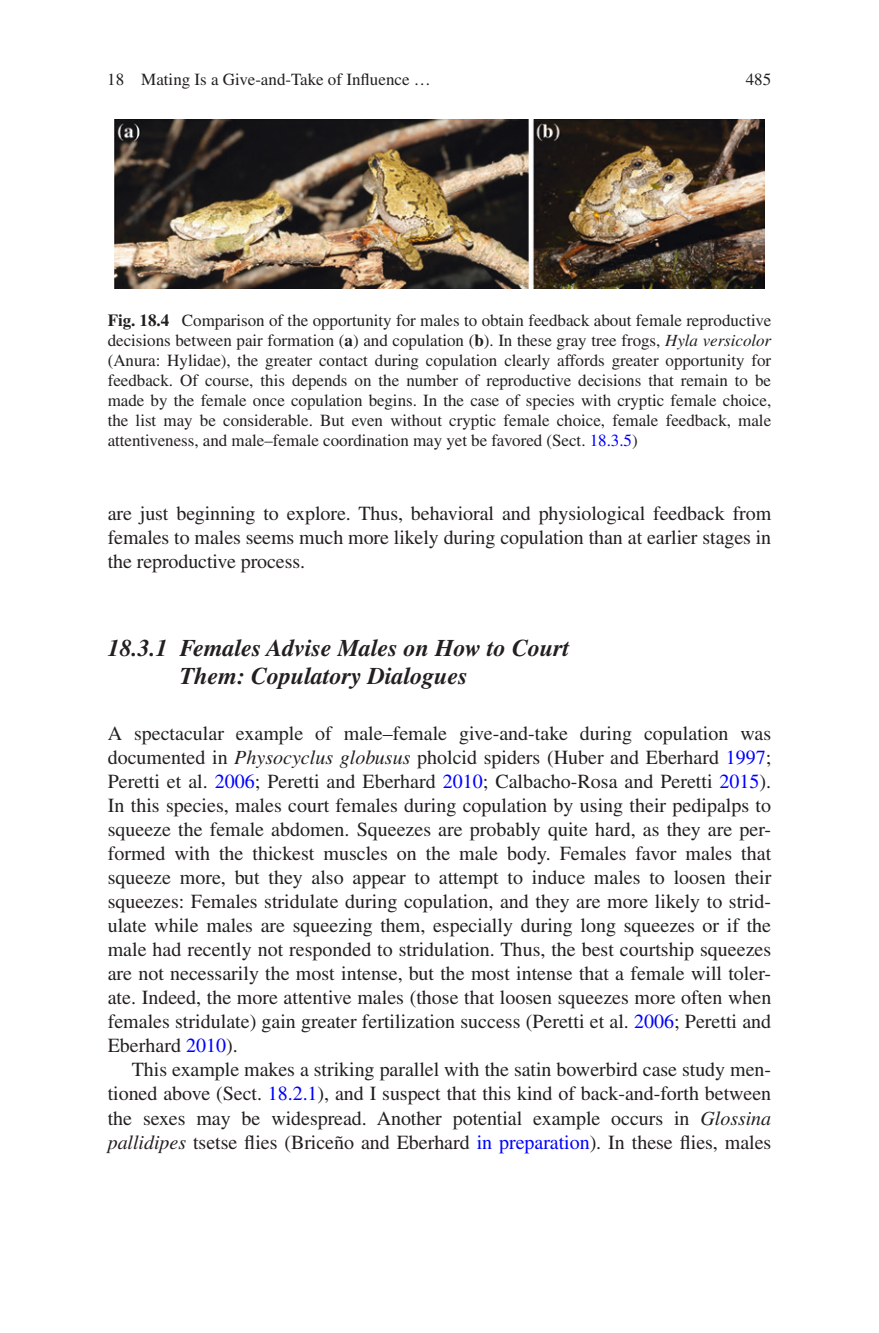
<style>
.page{position:relative;width:879px;height:1333px;background:#fff}
.page>*{position:absolute;margin:0;border:0;box-sizing:border-box;transform-origin:0 0}
.t1{font:italic 700 24px/28px "Times";color:#231f20}
.t2{font:20px/24px "Times";letter-spacing:-.005em;color:#231f20;text-align:justify}
.t3{font:17px/20px "Times";color:#231f20;text-align:justify}
.s1{font-weight:700}
.s2{font-style:italic}
.s3{color:#00f}
</style>
<div class="page">
<img style="left:114px;top:119px;width:651px;height:170px">
<p class="t3" style="left:107px;top:69px;width:325px">18 Mating Is a Give-and-Take of Influence …</p>
<p class="t3" style="left:746px;top:69px;width:27px">485</p>
<p class="t3" style="left:108px;top:310px;width:665px"><span class="s1">Fig. 18.4</span> Comparison of the opportunity for males to obtain feedback about female reproductive decisions between pair formation (<span class="s1">a</span>) and copulation (<span class="s1">b</span>). In these gray tree frogs, <span class="s2">Hyla versicolor </span>(Anura: Hylidae), the greater contact during copulation clearly affords greater opportunity for feedback. Of course, this depends on the number of reproductive decisions that remain to be made by the female once copulation begins. In the case of species with cryptic female choice, the list may be considerable. But even without cryptic female choice, female feedback, male attentiveness, and male–female coordination may yet be favored (Sect. <span class="s3">18.3.5</span>)</p>
<p class="t2" style="left:108px;top:501px;width:665px">are just beginning to explore. Thus, behavioral and physiological feedback from females to males seems much more likely during copulation than at earlier stages in the reproductive process.</p>
<p class="t1" style="left:180px;top:633px;width:391px;text-indent:-72px">18.3.1 Females Advise Males on How to Court<br>Them: Copulatory Dialogues</p>
<p class="t2" style="left:108px;top:721px;width:665px">A spectacular example of male–female give-and-take during copulation was documented in <span class="s2">Physocyclus globusus</span> pholcid spiders (Huber and Eberhard <span class="s3">1997</span>; Peretti et al. <span class="s3">2006</span>; Peretti and Eberhard <span class="s3">2010</span>; Calbacho-Rosa and Peretti <span class="s3">2015</span>).<br>In this species, males court females during copulation by using their pedipalps to squeeze the female abdomen. Squeezes are probably quite hard, as they are per&shy;formed with the thickest muscles on the male body. Females favor males that squeeze more, but they also appear to attempt to induce males to loosen their squeezes: Females stridulate during copulation, and they are more likely to strid&shy;ulate while males are squeezing them, especially during long squeezes or if the male had recently not responded to stridulation. Thus, the best courtship squeezes are not necessarily the most intense, but the most intense that a female will toler&shy;ate. Indeed, the more attentive males (those that loosen squeezes more often when females stridulate) gain greater fertilization success (Peretti et al. <span class="s3">2006</span>; Peretti and Eberhard <span class="s3">2010</span>).</p>
<p class="t2" style="left:108px;top:1057px;width:665px;text-indent:24px">This example makes a striking parallel with the satin bowerbird case study men&shy;tioned above (Sect. <span class="s3">18.2.1</span>), and I suspect that this kind of back-and-forth between the sexes may be widespread. Another potential example occurs in <span class="s2">Glossina pallidipes</span> tsetse flies (Briceño and Eberhard <span class="s3">in preparation</span>). In these flies, males</p>
</div>
